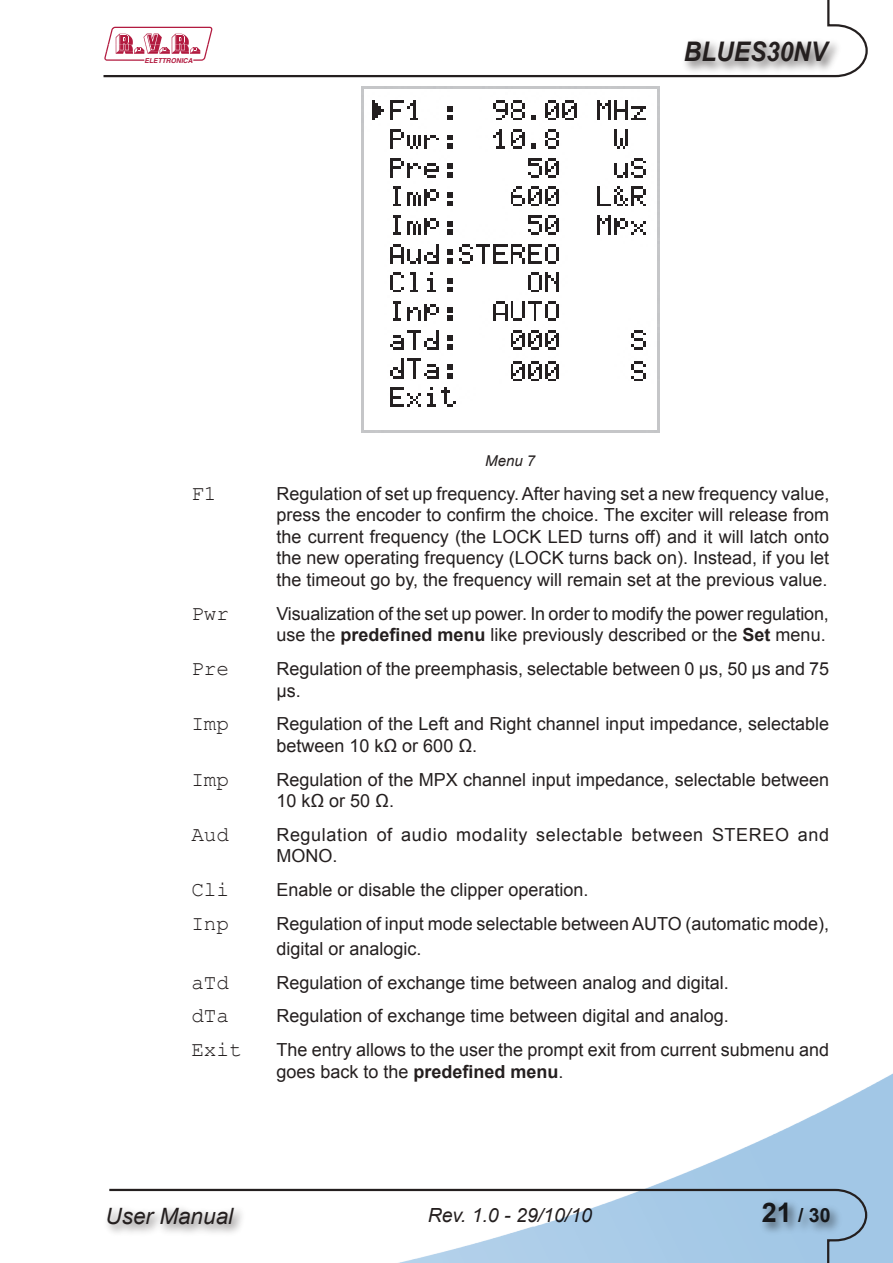
<style>
.page{position:relative;width:893px;height:1263px;background:#fff}
.page>*{position:absolute;margin:0;border:0;box-sizing:border-box;transform-origin:0 0}
.t1{font:italic 700 27px "Arial";color:#241f1f;scale:.9 1}
.t2{font:italic 22.5px "Arial";color:#241f1f}
.t3{font:21px "Courier New";color:#241f1f}
.t4{font:italic 19.5px "Arial";color:#241f1f}
.t5{font:700 19.5px "Arial";color:#241f1f}
.t6{font:18px/21.6px "Arial";color:#241f1f}
.t7{font:18px/21.6px "Arial";letter-spacing:.035em;color:#241f1f}
.t8{font:italic 15px "Arial";color:#241f1f}
.t9{font:italic 700 6.75px "Helvetica";color:#b21a3f}
.s1{font-weight:700}
.s2{font-size:27px}
</style>
<div class="page">
<img style="left:647px;top:1073px;width:246px;height:190px">
<svg style="left:103px;top:0;width:765px;height:78px"></svg>
<svg style="left:109px;top:1188px;width:759px;height:75px"></svg>
<div style="left:680px;top:36px;width:162px;height:39px;background:#241f1f;opacity:.75"></div>
<svg style="left:104px;top:27px;width:108px;height:34px"></svg>
<div style="left:759px;top:1198px;width:84px;height:38px;background:#241f1f;opacity:.75"></div>
<div style="left:103px;top:1204px;width:144px;height:34px;background:#241f1f;opacity:.75"></div>
<img style="left:361px;top:86px;width:298px;height:347px">
<p class="t9" style="left:144px;top:56px;width:50px">ELETTRONICA</p>
<h1 class="t1" style="left:684px;top:34px;width:161px">BLUES30NV</h1>
<p class="t8" style="left:485px;top:451px;width:52px">Menu 7</p>
<p class="t3" style="left:191px;top:480px;width:27px">F1</p>
<p class="t6" style="left:276px;top:483px;width:554px;text-align:justify">Regulation of set up frequency. After having set a new frequency value, press the encoder to confirm the choice. The exciter will release from the current frequency (the LOCK LED turns off) and it will latch onto the new operating frequency (LOCK turns back on). Instead, if you let the timeout go by, the frequency will remain set at the previous value.</p>
<p class="t3" style="left:191px;top:600px;width:39px">Pwr</p>
<p class="t6" style="left:276px;top:603px;width:554px">Visualization of the set up power. In order to modify the power regulation, use the <span class="s1">predefined menu</span> like previously described or the <span class="s1">Set</span> menu.</p>
<p class="t3" style="left:191px;top:655px;width:39px">Pre</p>
<p class="t6" style="left:276px;top:658px;width:554px">Regulation of the preemphasis, selectable between 0 µs, 50 µs and 75 µs.</p>
<p class="t3" style="left:191px;top:711px;width:39px">Imp</p>
<p class="t6" style="left:276px;top:713px;width:554px">Regulation of the Left and Right channel input impedance, selectable between 10 kΩ or 600 Ω.</p>
<p class="t3" style="left:191px;top:766px;width:39px">Imp</p>
<p class="t6" style="left:276px;top:769px;width:554px">Regulation of the MPX channel input impedance, selectable between<br>10 kΩ or 50 Ω.</p>
<p class="t3" style="left:191px;top:821px;width:39px">Aud</p>
<p class="t7" style="left:276px;top:824px;width:554px">Regulation of audio modality selectable between STEREO and<br>MONO.</p>
<p class="t3" style="left:191px;top:876px;width:39px">Cli</p>
<p class="t6" style="left:276px;top:879px;width:314px">Enable or disable the clipper operation.</p>
<p class="t3" style="left:191px;top:910px;width:39px">Inp</p>
<p class="t6" style="left:276px;top:911px;width:554px;line-height:25.2px">Regulation of input mode selectable between AUTO (automatic mode), digital or analogic.</p>
<p class="t3" style="left:191px;top:969px;width:39px">aTd</p>
<p class="t6" style="left:276px;top:972px;width:454px">Regulation of exchange time between analog and digital.</p>
<p class="t3" style="left:191px;top:1003px;width:39px">dTa</p>
<p class="t6" style="left:276px;top:1005px;width:454px">Regulation of exchange time between digital and analog.</p>
<p class="t3" style="left:191px;top:1036px;width:52px">Exit</p>
<p class="t6" style="left:276px;top:1039px;width:554px">The entry allows to the user the prompt exit from current submenu and goes back to the <span class="s1">predefined menu</span>.</p>
<p class="t2" style="left:106px;top:1202px;width:129px">User Manual</p>
<p class="t4" style="left:428px;top:1203px;width:166px">Rev. 1.0 - 29/10/10</p>
<p class="t5" style="left:762px;top:1203px;width:70px"><span class="s2">21</span> / 30</p>
</div>
